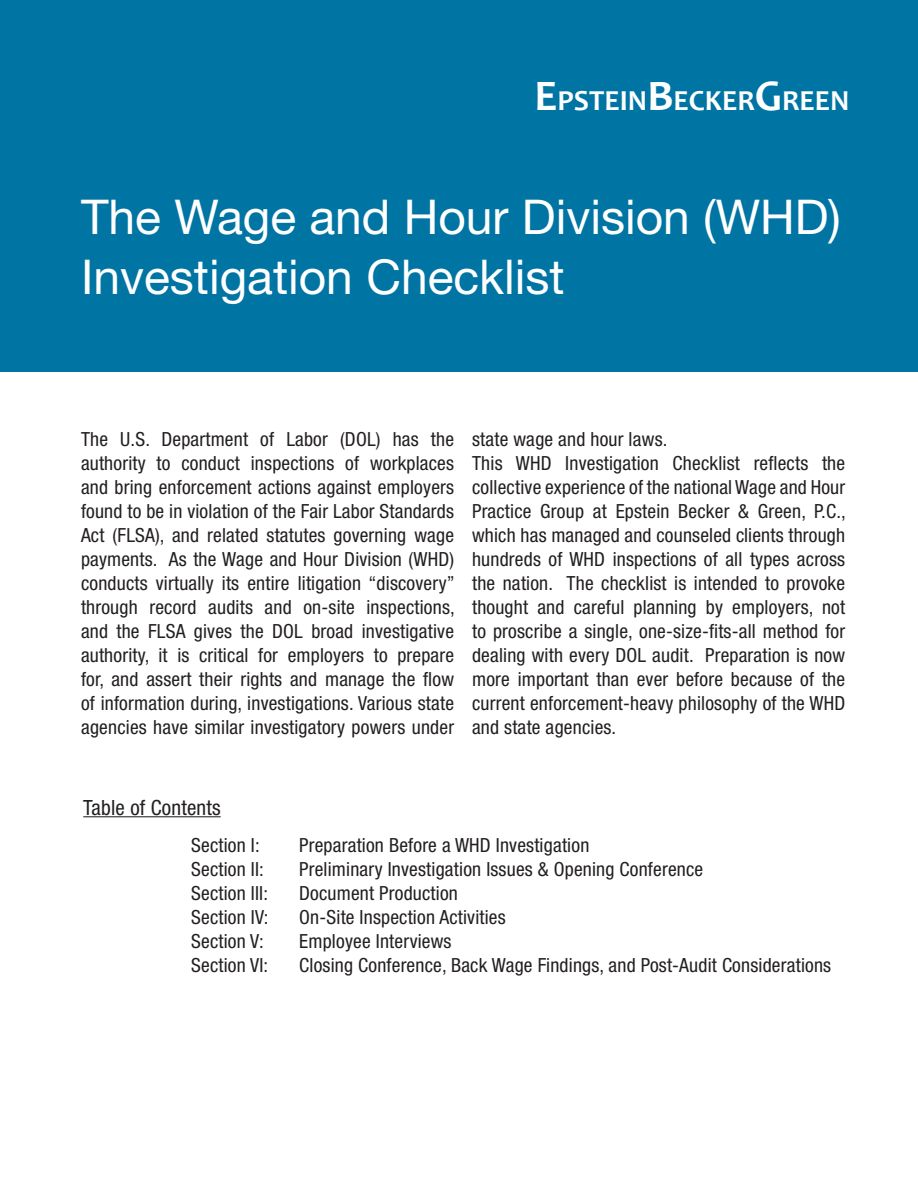
<style>
.page{position:relative;width:918px;height:1188px;background:#fff}
.page>*{position:absolute;margin:0;border:0;box-sizing:border-box;transform-origin:0 0}
.t1{font:48px/60px "Helvetica Neue LT";color:#fff}
.t2{font:700 29.1px "Candara";color:#fff}
.t3{font:condensed 21px "Helvetica Neue LT";letter-spacing:.01em;color:#231f20}
.t4{font:condensed 19.5px/24px "Helvetica Neue LT";letter-spacing:.01em;color:#231f20;text-align:justify}
.s1{font-size:43.8px}
</style>
<div class="page">
<div style="left:0;top:0;width:918px;height:372px;background:#0075a4"></div>
<hr style="left:83px;top:816px;width:138px;height:1px;background:#231f20">
<p class="t2" style="left:535px;top:83px;width:316px"><span class="s1">E</span>PSTEIN<span class="s1">B</span>ECKER<span class="s1">G</span>REEN</p>
<p class="t1" style="left:81px;top:186px;width:762px">The Wage and Hour Division (WHD)<br>Investigation Checklist</p>
<p class="t4" style="left:81px;top:427px;width:375px">The U.S. Department of Labor (DOL) has the authority to conduct inspections of workplaces and bring enforcement actions against employers found to be in violation of the Fair Labor Standards Act (FLSA), and related statutes governing wage payments. As the Wage and Hour Division (WHD) conducts virtually its entire litigation “discovery” through record audits and on-site inspections, and the FLSA gives the DOL broad investigative authority, it is critical for employers to prepare for, and assert their rights and manage the flow of information during, investigations. Various state agencies have similar investigatory powers under</p>
<p class="t4" style="left:472px;top:427px;width:197px">state wage and hour laws.</p>
<p class="t4" style="left:472px;top:451px;width:375px">This WHD Investigation Checklist reflects the collective experience of the national Wage and Hour Practice Group at Epstein Becker &amp; Green, P.C., which has managed and counseled clients through hundreds of WHD inspections of all types across the nation. The checklist is intended to provoke thought and careful planning by employers, not to proscribe a single, one-size-fits-all method for dealing with every DOL audit. Preparation is now more important than ever before because of the current enforcement-heavy philosophy of the WHD and state agencies.</p>
<p class="t3" style="left:83px;top:795px;width:139px">Table of Contents</p>
<p class="t4" style="left:191px;top:833px;width:70px">Section I:</p>
<p class="t4" style="left:299px;top:833px;width:292px">Preparation Before a WHD Investigation</p>
<p class="t4" style="left:191px;top:857px;width:74px">Section II:</p>
<p class="t4" style="left:299px;top:857px;width:406px">Preliminary Investigation Issues &amp; Opening Conference</p>
<p class="t4" style="left:191px;top:881px;width:78px">Section III:</p>
<p class="t4" style="left:299px;top:881px;width:160px">Document Production</p>
<p class="t4" style="left:191px;top:905px;width:79px">Section IV:</p>
<p class="t4" style="left:299px;top:905px;width:208px">On-Site Inspection Activities</p>
<p class="t4" style="left:191px;top:929px;width:74px">Section V:</p>
<p class="t4" style="left:299px;top:929px;width:154px">Employee Interviews</p>
<p class="t4" style="left:191px;top:953px;width:79px">Section VI:</p>
<p class="t4" style="left:299px;top:953px;width:533px">Closing Conference, Back Wage Findings, and Post-Audit Considerations</p>
</div>
